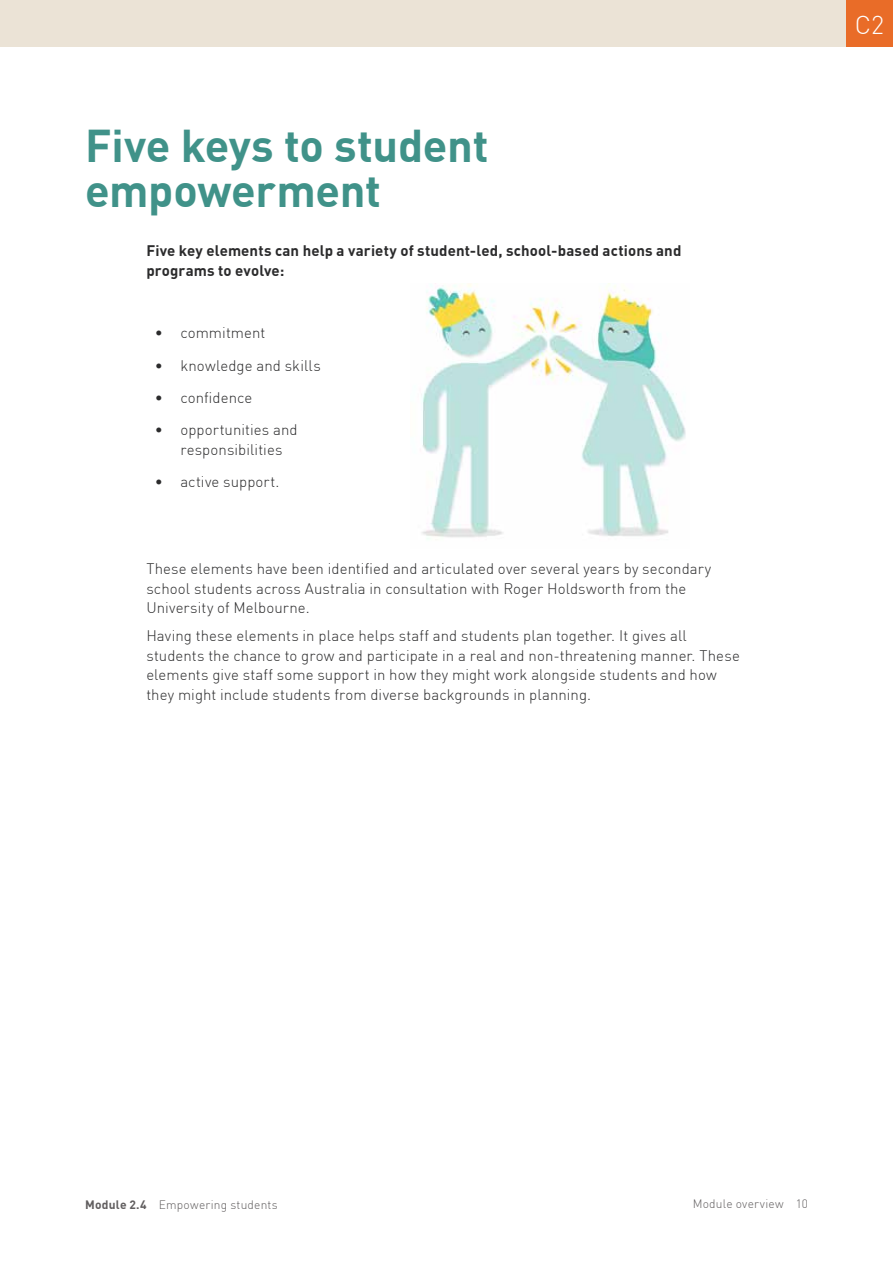
<style>
.page{position:relative;width:893px;height:1263px;background:#fff}
.page>*{position:absolute;margin:0;border:0;box-sizing:border-box;transform-origin:0 0}
.t1{font:700 45px/45px "DIN Pro";letter-spacing:-.005em;color:#409289}
.t2{font:300 25.5px "DIN Pro";color:#fff}
.t3{font:300 15px/19.5px "DIN Pro";letter-spacing:.005em;color:#2b2b2c}
.t4{font:700 15px/19.5px "DIN Pro";letter-spacing:.01em;color:#2b2b2c}
.t5{font:300 12px "DIN Pro";letter-spacing:.015em;color:#615e5f}
.s1{font-weight:700}
</style>
<div class="page">
<div style="left:0;top:0;width:893px;height:47px;background:#ebe3d6"></div>
<div style="left:846px;top:0;width:47px;height:47px;background:#e96c28"></div>
<img style="left:421px;top:283px;width:265px;height:256px">
<h1 class="t1" style="left:85px;top:122px;width:405px">Five keys to student empowerment</h1>
<p class="t4" style="left:146px;top:240px;width:537px">Five key elements can help a variety of student-led, school-based actions and programs to evolve:</p>
<p class="t3" style="left:155px;top:323px;width:112px">• commitment</p>
<p class="t3" style="left:155px;top:355px;width:167px">• knowledge and skills</p>
<p class="t3" style="left:155px;top:388px;width:99px">• confidence</p>
<p class="t3" style="left:180px;top:420px;width:119px;text-indent:-26px">• opportunities and responsibilities</p>
<p class="t3" style="left:155px;top:472px;width:126px">• active support.</p>
<p class="t3" style="left:146px;top:559px;width:567px">These elements have been identified and articulated over several years by secondary school students across Australia in consultation with Roger Holdsworth from the<br>University of Melbourne.</p>
<p class="t3" style="left:146px;top:626px;width:595px">Having these elements in place helps staff and students plan together. It gives all students the chance to grow and participate in a real and non-threatening manner. These elements give staff some support in how they might work alongside students and how they might include students from diverse backgrounds in planning.</p>
<h2 class="t2" style="left:855px;top:9px;width:31px">C2</h2>
<p class="t5" style="left:85px;top:1197px;width:194px"><span class="s1">Module 2.4</span> Empowering students</p>
<p class="t5" style="left:693px;top:1196px;width:117px">Module overview 10</p>
</div>
